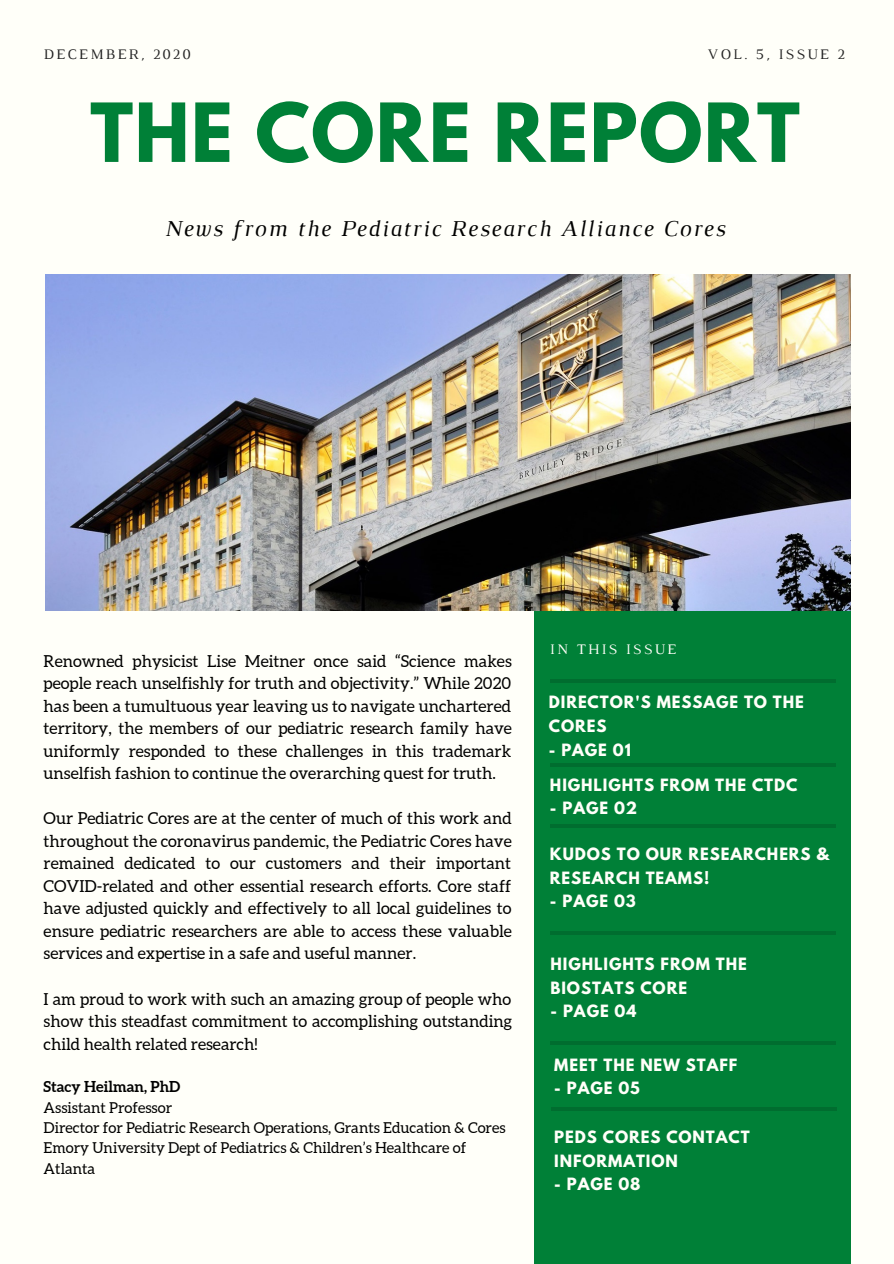
<style>
.page{position:relative;width:894px;height:1264px;background:#fff}
.page>*{position:absolute;margin:0;border:0;box-sizing:border-box;transform-origin:0 0}
.t1{font:700 72px "League Spartan";letter-spacing:.02em;color:#008037}
.t2{font:italic 23.25px "Luthier";letter-spacing:.07em;color:#000}
.t3{font:16.5px/22.5px "Aleo";color:#000;text-align:justify}
.t4{font:700 15px/23.7px "League Spartan";letter-spacing:.06em;color:#fffff9}
.t5{font:15px/20.2px "Aleo";color:#000}
.t6{font:700 15px "Aleo";color:#000}
.t7{font:14.85px "Luthier";letter-spacing:.14em;color:#222}
.t8{font:14.85px "Luthier";letter-spacing:.14em;color:#fffff9}
</style>
<div class="page">
<div style="left:0;top:0;width:893px;height:1263px;background:#fffff9"></div>
<div style="left:534px;top:582px;width:316px;height:681px;background:#008037"></div>
<hr style="left:550px;top:763px;width:285px;height:3px;background:#000">
<hr style="left:550px;top:824px;width:285px;height:4px;background:#006d2f">
<hr style="left:550px;top:931px;width:285px;height:3px;background:#000">
<svg style="left:550px;top:1041px;width:285px;height:3px"></svg>
<hr style="left:550px;top:679px;width:285px;height:3px;background:#000">
<img style="left:45px;top:275px;width:805px;height:335px">
<svg style="left:551px;top:1107px;width:285px;height:3px"></svg>
<p class="t7" style="left:44px;top:49px;width:148px">DECEMBER, 2020</p>
<p class="t7" style="left:707px;top:49px;width:139px">VOL. 5, ISSUE 2</p>
<p class="t1" style="left:90px;top:97px;width:711px">THE CORE REPORT</p>
<p class="t2" style="left:164px;top:219px;width:562px">News from the Pediatric Research Alliance Cores</p>
<p class="t3" style="left:44px;top:649px;width:470px">Renowned physicist Lise Meitner once said “Science makes people reach unselfishly for truth and objectivity.” While 2020 has been a tumultuous year leaving us to navigate unchartered territory, the members of our pediatric research family have uniformly responded to these challenges in this trademark unselfish fashion to continue the overarching quest for truth.</p>
<p class="t3" style="left:44px;top:807px;width:469px">Our Pediatric Cores are at the center of much of this work and throughout the coronavirus pandemic, the Pediatric Cores have remained dedicated to our customers and their important COVID-related and other essential research efforts. Core staff have adjusted quickly and effectively to all local guidelines to ensure pediatric researchers are able to access these valuable services and expertise in a safe and useful manner.</p>
<p class="t3" style="left:44px;top:987px;width:470px">I am proud to work with such an amazing group of people who show this steadfast commitment to accomplishing outstanding child health related research!</p>
<p class="t6" style="left:44px;top:1078px;width:138px">Stacy Heilman, PhD</p>
<p class="t5" style="left:44px;top:1097px;width:130px">Assistant Professor</p>
<p class="t5" style="left:44px;top:1117px;width:463px">Director for Pediatric Research Operations, Grants Education &amp; Cores</p>
<p class="t5" style="left:44px;top:1137px;width:424px">Emory University Dept of Pediatrics &amp; Children’s Healthcare of<br>Atlanta</p>
<p class="t8" style="left:550px;top:644px;width:128px">IN THIS ISSUE</p>
<p class="t4" style="left:548px;top:692px;width:256px">DIRECTOR'S MESSAGE TO THE<br>CORES</p>
<p class="t4" style="left:548px;top:739px;width:84px">- PAGE 01</p>
<p class="t4" style="left:550px;top:774px;width:249px">HIGHLIGHTS FROM THE CTDC</p>
<p class="t4" style="left:550px;top:798px;width:89px">- PAGE 02</p>
<p class="t4" style="left:550px;top:844px;width:280px">KUDOS TO OUR RESEARCHERS &amp;<br>RESEARCH TEAMS!</p>
<p class="t4" style="left:550px;top:891px;width:87px">- PAGE 03</p>
<p class="t4" style="left:550px;top:954px;width:198px">HIGHLIGHTS FROM THE<br>BIOSTATS CORE</p>
<p class="t4" style="left:550px;top:1001px;width:87px">- PAGE 04</p>
<p class="t4" style="left:554px;top:1054px;width:184px">MEET THE NEW STAFF</p>
<p class="t4" style="left:554px;top:1078px;width:87px">- PAGE 05</p>
<p class="t4" style="left:554px;top:1126px;width:197px">PEDS CORES CONTACT<br>INFORMATION</p>
<p class="t4" style="left:554px;top:1174px;width:88px">- PAGE 08</p>
</div>
